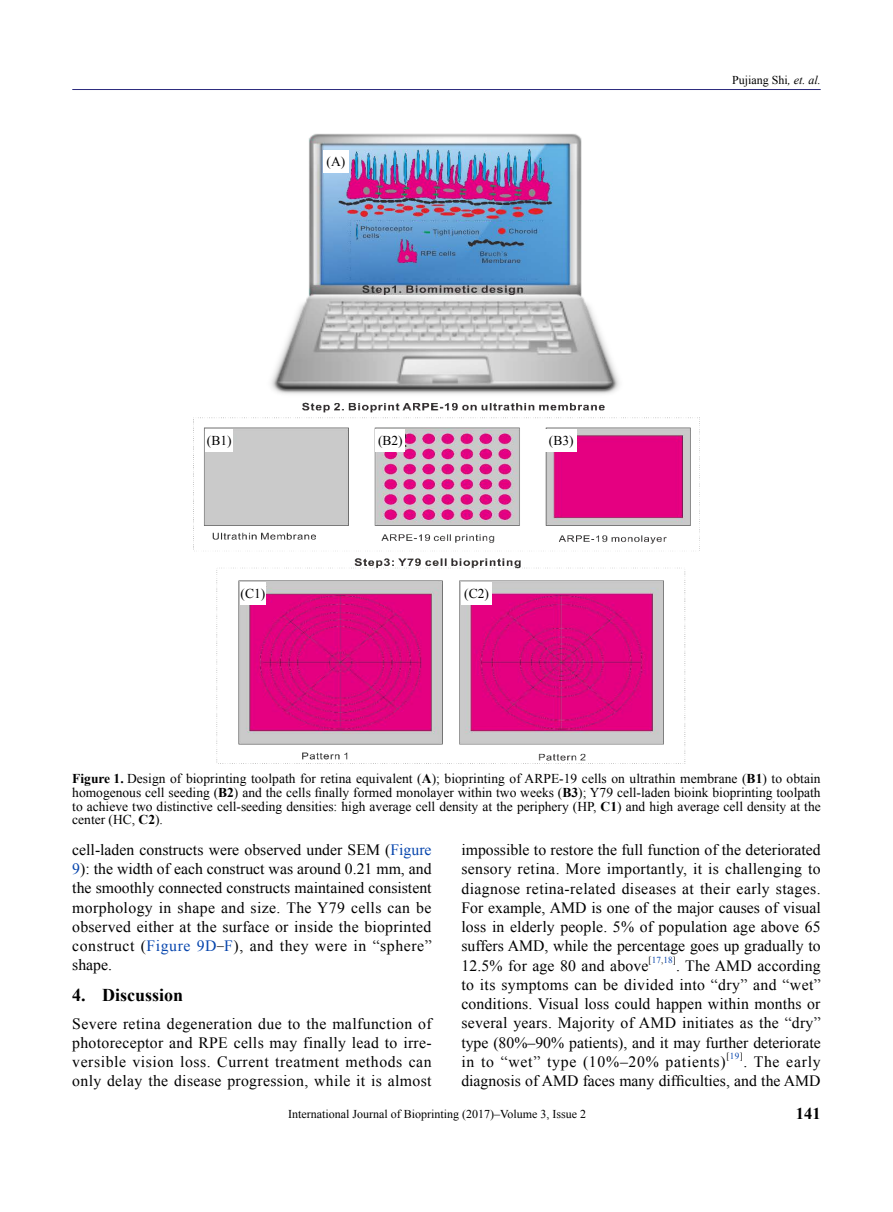
<style>
.page{position:relative;width:893px;height:1212px;background:#fff}
.page>*{position:absolute;margin:0;border:0;box-sizing:border-box;transform-origin:0 0}
.t1{font:700 18px "Times New Roman";color:#000}
.t2{font:700 16.5px "Times New Roman";color:#000}
.t3{font:15.75px/19.2px "Times New Roman";letter-spacing:.01em;color:#000;text-align:justify}
.t4{font:13.5px/13.5px "Times New Roman";color:#000;text-align:justify}
.t5{font:12px "Times New Roman";color:#000}
.t6{font:9.15px "Times New Roman";color:#0645ad}
.t7{font:9.15px "Times New Roman";color:#000}
.s1{font-style:italic}
.s2{font-weight:700}
.s3{color:#0645ad}
.s4{font-size:13.5px}
.s5{color:#000}
</style>
<div class="page">
<hr style="left:72px;top:89px;width:749px;height:1px;background:#2c2b7e">
<img style="left:193px;top:133px;width:507px;height:630px">
<div style="left:323px;top:150px;width:26px;height:23px;background:#fff"></div>
<div style="left:206px;top:429px;width:27px;height:23px;background:#fff"></div>
<div style="left:546px;top:429px;width:31px;height:23px;background:#fff"></div>
<div style="left:240px;top:582px;width:26px;height:22px;background:#fff"></div>
<div style="left:461px;top:582px;width:31px;height:22px;background:#fff"></div>
<div style="left:376px;top:429px;width:29px;height:23px;background:#fff"></div>
<p class="t4" style="left:327px;top:155px;width:20px">(A)</p>
<p class="t4" style="left:207px;top:434px;width:26px">(B1)</p>
<p class="t4" style="left:549px;top:434px;width:26px">(B3)</p>
<p class="t4" style="left:378px;top:434px;width:26px">(B2)</p>
<p class="t4" style="left:241px;top:586px;width:26px">(C1)</p>
<p class="t4" style="left:464px;top:586px;width:26px">(C2)</p>
<p class="t5" style="left:732px;top:72px;width:90px">Pujiang Shi<span class="s1">, et. al.</span></p>
<p class="t4" style="left:72px;top:772px;width:750px"><span class="s2">Figure 1.</span> Design of bioprinting toolpath for retina equivalent (<span class="s2">A</span>); bioprinting of ARPE-19 cells on ultrathin membrane (<span class="s2">B1</span>) to obtain homogenous cell seeding (<span class="s2">B2</span>) and the cells finally formed monolayer within two weeks (<span class="s2">B3</span>); Y79 cell-laden bioink bioprinting toolpath to achieve two distinctive cell-seeding densities: high average cell density at the periphery (HP, <span class="s2">C1</span>) and high average cell density at the center (HC, <span class="s2">C2</span>).</p>
<p class="t3" style="left:72px;top:840px;width:361px">cell-laden constructs were observed under SEM (<span class="s3">Figure 9</span>): the width of each construct was around 0.21 mm, and the smoothly connected constructs maintained consistent morphology in shape and size. The Y79 cells can be observed either at the surface or inside the bioprinted construct (<span class="s3">Figure 9D</span><span class="s4">–</span><span class="s3">F</span>), and they were in “sphere” shape.</p>
<p class="t1" style="left:72px;top:983px;width:113px">4. Discussion</p>
<p class="t3" style="left:72px;top:1013px;width:361px">Severe retina degeneration due to the malfunction of photoreceptor and RPE cells may finally lead to irre&shy;versible vision loss. Current treatment methods can only delay the disease progression, while it is almost</p>
<p class="t3" style="left:461px;top:840px;width:361px">impossible to restore the full function of the deteriorated sensory retina. More importantly, it is challenging to diagnose retina-related diseases at their early stages.<br>For example, AMD is one of the major causes of visual loss in elderly people. 5% of population age above 65 suffers AMD, while the percentage goes up gradually to 12.5% for age 80 and above</p>
<p class="t6" style="left:649px;top:954px;width:29px"><span class="s5">[</span>17<span class="s5">,</span>18<span class="s5">]</span></p>
<p class="t3" style="left:461px;top:955px;width:361px;text-indent:215px">. The AMD according to its symptoms can be divided into “dry” and “wet” conditions. Visual loss could happen within months or several years. Majority of AMD initiates as the “dry” type (80%–90% patients), and it may further deteriorate in to “wet” type (10%–20% patients)</p>
<p class="t7" style="left:726px;top:1050px;width:18px">[<span class="s3">19</span>]</p>
<p class="t3" style="left:461px;top:1051px;width:361px;text-align:right">. The early<br>diagnosis of AMD faces many difficulties, and the AMD</p>
<p class="t5" style="left:288px;top:1106px;width:299px">International Journal of Bioprinting (2017)–Volume 3, Issue 2</p>
<p class="t2" style="left:796px;top:1102px;width:26px">141</p>
</div>
